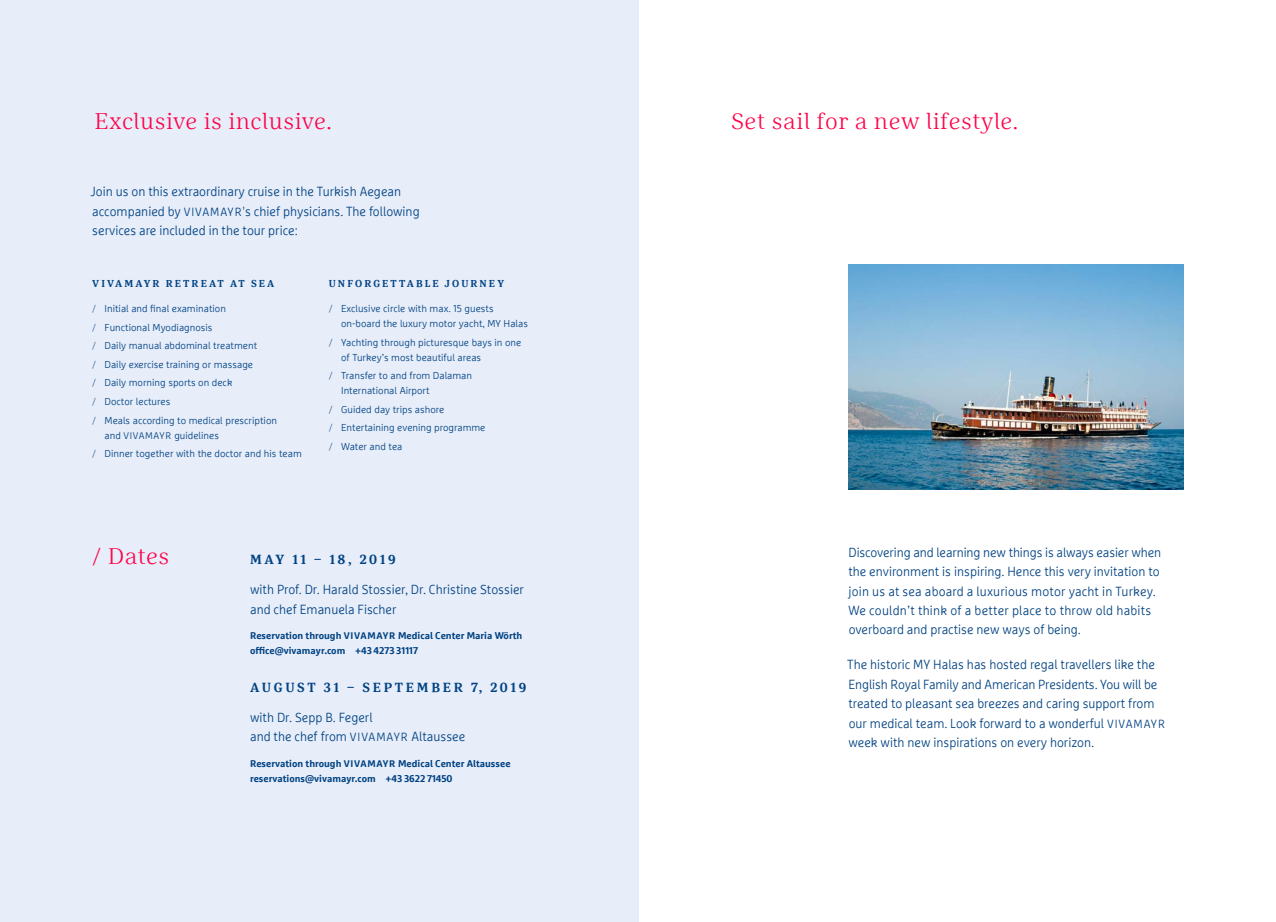
<style>
.page{position:relative;width:1276px;height:922px;background:#fff}
.page>*{position:absolute;margin:0;border:0;box-sizing:border-box;transform-origin:0 0}
.t1{font:300 22.5px "Marselis Serif Pro";letter-spacing:.025em;color:#ff0047}
.t2{font:300 13.12px/19.4px "Marselis Pro";color:#004282;scale:.96 1}
.t3{font:700 13.12px "Marselis Serif Pro";letter-spacing:.205em;color:#004282}
.t4{font:300 10px/18.5px "Marselis Pro";color:#004282}
.t5{font:700 10px "Marselis Serif Pro";letter-spacing:.21em;color:#004282}
.t6{font:700 9.75px/15px "Marselis Pro";color:#004282}
.s1{font-size:11.75px}
.s2{font-family:"Marselis Serif Pro"}
.s3{font-size:9.5px}
</style>
<div class="page">
<div style="left:0;top:0;width:638px;height:921px;background:#e7edf9"></div>
<img style="left:848px;top:264px;width:335px;height:225px">
<h1 class="t1" style="left:94px;top:107px;width:239px">Exclusive is inclusive.</h1>
<h1 class="t1" style="left:731px;top:107px;width:288px">Set sail for a new lifestyle.</h1>
<p class="t2" style="left:90px;top:182px;width:344px">Join us on this extraordinary cruise in the Turkish Aegean accompanied by <span class="s1">VIVAMAYR</span>'s chief physicians. The following services are included in the tour price:</p>
<p class="t5" style="left:92px;top:277px;width:184px">VIVAMAYR RETREAT AT SEA</p>
<p class="t4" style="left:92px;top:299px;width:186px"><span class="s2">/</span> Initial and final examination<br><span class="s2">/</span> Functional Myodiagnosis<br><span class="s2">/</span> Daily manual abdominal treatment<br><span class="s2">/</span> Daily exercise training or massage<br><span class="s2">/</span> Daily morning sports on deck<br><span class="s2">/</span> Doctor lectures<br><span class="s2">/</span> Meals according to medical prescription</p>
<p class="t4" style="left:92px;top:425px;width:211px;text-indent:12px">and <span class="s3">VIVAMAYR</span> guidelines<br><span class="s2">/</span> Dinner together with the doctor and his team</p>
<p class="t5" style="left:329px;top:277px;width:177px">UNFORGETTABLE JOURNEY</p>
<p class="t4" style="left:341px;top:301px;width:188px;line-height:15px;text-indent:-12px"><span class="s2">/</span> Exclusive circle with max. 15 guests on-board the luxury motor yacht, MY Halas</p>
<p class="t4" style="left:341px;top:334px;width:182px;line-height:15px;text-indent:-12px"><span class="s2">/</span> Yachting through picturesque bays in one of Turkey’s most beautiful areas</p>
<p class="t4" style="left:341px;top:368px;width:132px;line-height:15px;text-indent:-12px"><span class="s2">/</span> Transfer to and from Dalaman<br>International Airport</p>
<p class="t4" style="left:329px;top:400px;width:158px"><span class="s2">/</span> Guided day trips ashore<br><span class="s2">/</span> Entertaining evening programme <span class="s2">/</span> Water and tea</p>
<h1 class="t1" style="left:92px;top:542px;width:79px">/ Dates</h1>
<p class="t3" style="left:250px;top:551px;width:147px">MAY 11 – 18, 2019</p>
<p class="t2" style="left:250px;top:579px;width:287px">with Prof. Dr. Harald Stossier, Dr. Christine Stossier and chef Emanuela Fischer</p>
<p class="t6" style="left:250px;top:628px;width:274px">Reservation through <span class="s3">VIVAMAYR</span> Medical Center Maria Wörth office@vivamayr.com +43 4273 31117</p>
<p class="t3" style="left:250px;top:679px;width:278px">AUGUST 31 – SEPTEMBER 7, 2019</p>
<p class="t2" style="left:250px;top:707px;width:226px">with Dr. Sepp B. Fegerl<br>and the chef from <span class="s1">VIVAMAYR</span> Altaussee</p>
<p class="t6" style="left:250px;top:755px;width:262px">Reservation through <span class="s3">VIVAMAYR</span> Medical Center Altaussee reservations@vivamayr.com +43 3622 71450</p>
<p class="t2" style="left:848px;top:542px;width:327px">Discovering and learning new things is always easier when the environment is inspiring. Hence this very invitation to join us at sea aboard a luxurious motor yacht in Turkey.<br>We couldn’t think of a better place to throw old habits overboard and practise new ways of being.</p>
<p class="t2" style="left:847px;top:654px;width:332px">The historic MY Halas has hosted regal travellers like the English Royal Family and American Presidents. You will be treated to pleasant sea breezes and caring support from our medical team. Look forward to a wonderful <span class="s1">VIVAMAYR </span>week with new inspirations on every horizon.</p>
</div>
